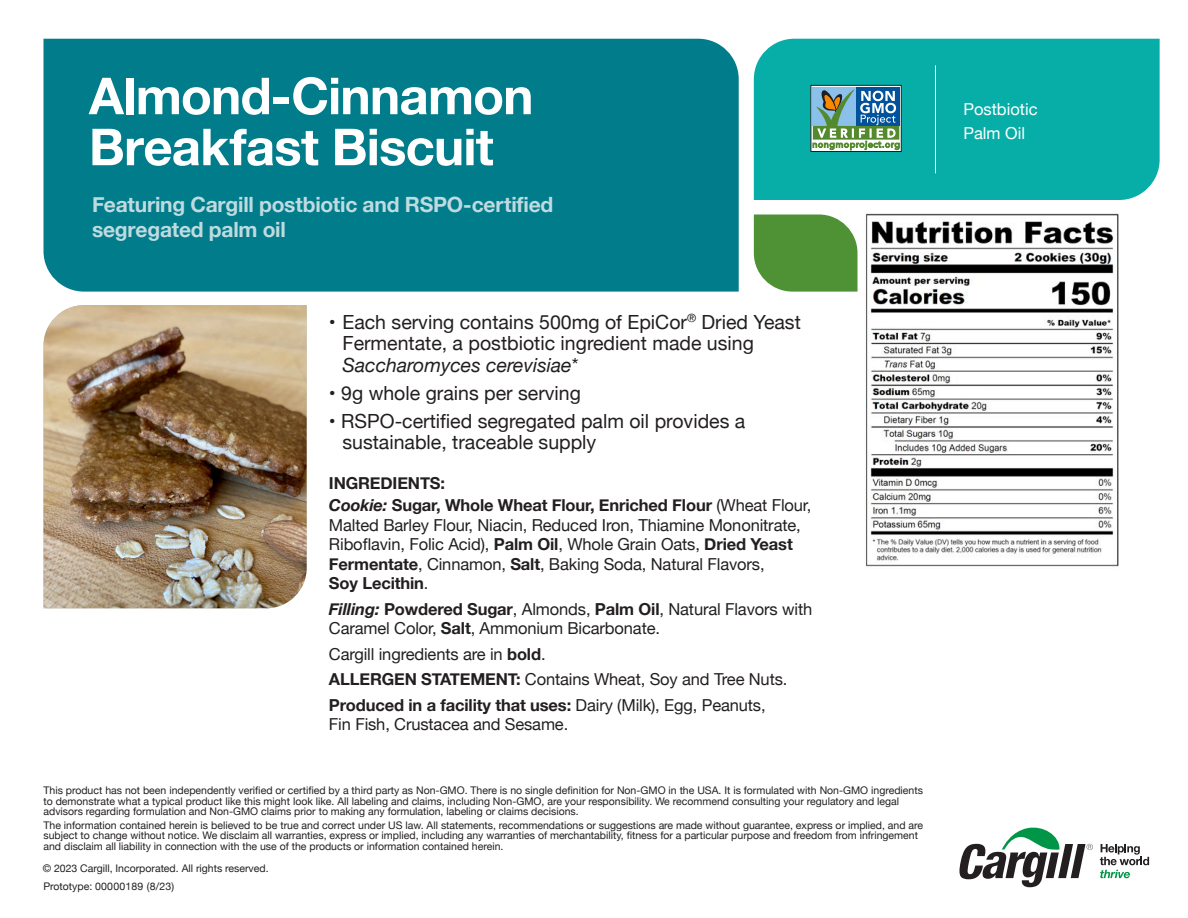
<style>
.page{position:relative;width:1188px;height:918px;background:#fff}
.page>*{position:absolute;margin:0;border:0;box-sizing:border-box;transform-origin:0 0}
._01_PROTOTYPE_NAME{font:700 51px/51px "Helvetica Neue";letter-spacing:-.015em;color:#fff}
._01_PROTOTYPE_NAME-2{font:700 21px/25.5px "Helvetica Neue";letter-spacing:-.01em;color:#c0dbe0}
.Body_Large_10_13{font:19.5px/21.8px "Helvetica Neue";color:#231f20}
.Body_Large_10_13-2{font:16.5px/19.5px "Helvetica Neue";letter-spacing:-.01em;color:#231f20}
.Body_Large_10_13-3{font:16.5px "Helvetica Neue";color:#fff}
.Body_Large_10_13-4{font:700 16.5px "Helvetica Neue";letter-spacing:-.01em;color:#231f20}
.FOOTNOTES{font:10.5px/10.5px "Helvetica Neue";color:#231f20}
.s1{font-style:italic}
.s2{font-weight:700;font-style:italic}
.s3{font-weight:700}
</style>
<div class="page">
<svg style="left:959px;top:827px;width:134px;height:60px"></svg>
<svg style="left:1100px;top:844px;width:49px;height:34px"></svg>
<img style="left:44px;top:305px;width:263px;height:303px">
<div style="left:44px;top:39px;width:695px;height:253px;background:#007c8a"></div>
<div style="left:754px;top:39px;width:406px;height:161px;background:#07ada7"></div>
<svg style="left:754px;top:215px;width:104px;height:77px;background:#5d9b46"></svg>
<svg style="left:811px;top:85px;width:90px;height:67px"></svg>
<div style="left:813px;top:87px;width:43px;height:39px;background:#8ac0ea"></div>
<div style="left:856px;top:87px;width:43px;height:39px;background:#01519b"></div>
<svg style="left:813px;top:89px;width:86px;height:61px"></svg>
<hr style="left:935px;top:65px;width:1px;height:108px;background:#fff">
<img style="left:865px;top:213px;width:254px;height:354px">
<p class="_01_PROTOTYPE_NAME" style="left:89px;top:72px;width:446px">Almond-Cinnamon<br>Breakfast Biscuit</p>
<p class="_01_PROTOTYPE_NAME-2" style="left:92px;top:192px;width:463px">Featuring Cargill postbiotic and RSPO-certified segregated palm oil</p>
<p class="Body_Large_10_13" style="left:342px;top:312px;width:460px;text-indent:-14px">• Each serving contains 500mg of EpiCor<sup>®</sup> Dried Yeast<br>Fermentate, a postbiotic ingredient made using<br><span class="s1">Saccharomyces cerevisiae</span>*</p>
<p class="Body_Large_10_13" style="left:329px;top:383px;width:254px">• 9g whole grains per serving</p>
<p class="Body_Large_10_13" style="left:342px;top:411px;width:404px;text-indent:-13px">• RSPO-certified segregated palm oil provides a sustainable, traceable supply</p>
<p class="Body_Large_10_13-4" style="left:329px;top:470px;width:118px">INGREDIENTS:</p>
<p class="Body_Large_10_13-2" style="left:329px;top:497px;width:484px"><span class="s2">Cookie:</span> <span class="s3">Sugar, Whole Wheat Flour, Enriched Flour</span> (Wheat Flour, Malted Barley Flour, Niacin, Reduced Iron, Thiamine Mononitrate, Riboflavin, Folic Acid), <span class="s3">Palm Oil</span>, Whole Grain Oats, <span class="s3">Dried Yeast Fermentate</span>, Cinnamon, <span class="s3">Salt</span>, Baking Soda, Natural Flavors,<br><span class="s3">Soy Lecithin</span>.</p>
<p class="Body_Large_10_13-2" style="left:329px;top:600px;width:485px"><span class="s2">Filling:</span> <span class="s3">Powdered Sugar</span>, Almonds, <span class="s3">Palm Oil</span>, Natural Flavors with<br>Caramel Color, <span class="s3">Salt</span>, Ammonium Bicarbonate.</p>
<p class="Body_Large_10_13-2" style="left:329px;top:645px;width:218px">Cargill ingredients are in <span class="s3">bold</span>.</p>
<p class="Body_Large_10_13-2" style="left:329px;top:671px;width:460px"><span class="s3">ALLERGEN STATEMENT:</span> Contains Wheat, Soy and Tree Nuts.</p>
<p class="Body_Large_10_13-2" style="left:329px;top:696px;width:438px"><span class="s3">Produced in a facility that uses:</span> Dairy (Milk), Egg, Peanuts,<br>Fin Fish, Crustacea and Sesame.</p>
<p class="FOOTNOTES" style="left:44px;top:786px;width:881px">This product has not been independently verified or certified by a third party as Non-GMO. There is no single definition for Non-GMO in the USA. It is formulated with Non-GMO ingredients to demonstrate what a typical product like this might look like. All labeling and claims, including Non-GMO, are your responsibility. We recommend consulting your regulatory and legal advisors regarding formulation and Non-GMO claims prior to making any formulation, labeling or claims decisions.</p>
<p class="FOOTNOTES" style="left:44px;top:821px;width:881px">The information contained herein is believed to be true and correct under US law. All statements, recommendations or suggestions are made without guarantee, express or implied, and are subject to change without notice. We disclaim all warranties, express or implied, including any warranties of merchantability, fitness for a particular purpose and freedom from infringement and disclaim all liability in connection with the use of the products or information contained herein.</p>
<p class="FOOTNOTES" style="left:43px;top:863px;width:227px">© 2023 Cargill, Incorporated. All rights reserved.</p>
<p class="FOOTNOTES" style="left:43px;top:882px;width:132px">Prototype: 00000189 (8/23)</p>
<p class="Body_Large_10_13-3" style="left:963px;top:97px;width:76px">Postbiotic</p>
<p class="Body_Large_10_13-3" style="left:963px;top:121px;width:63px">Palm Oil</p>
</div>
